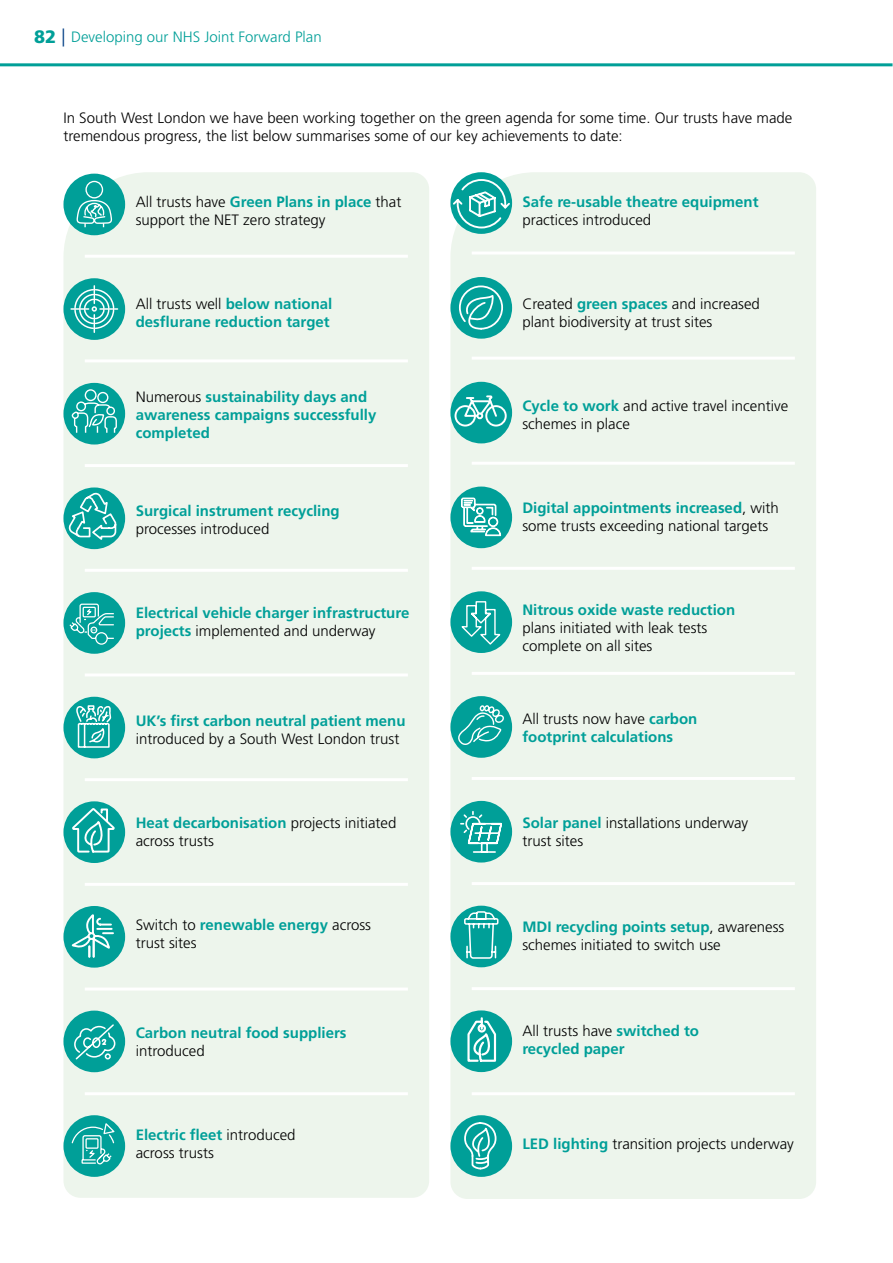
<style>
.page{position:relative;width:893px;height:1263px;background:#fff}
.page>*{position:absolute;margin:0;border:0;box-sizing:border-box;transform-origin:0 0}
.Body_Copy{font:300 15px/18px "Frutiger LT Pro";color:#000}
.Body_Copy-2{font:700 15px/18px "Frutiger LT Pro";color:#009f98}
.t1{font:300 15px "Frutiger LT Pro";color:#009f98}
.s1{font-weight:900;font-size:18px}
.s2{font-size:18px;color:#033f85}
.s3{font-weight:700;color:#009f98}
.s4{font-weight:300;color:#000}
</style>
<div class="page">
<hr style="left:0;top:63px;width:892px;height:3px;background:#009f98">
<div style="left:64px;top:172px;width:365px;height:1026px;background:#edf5ec"></div>
<div style="left:450px;top:172px;width:366px;height:1027px;background:#edf5ec"></div>
<div style="left:63px;top:174px;width:62px;height:61px;background:#009f98;border-radius:50%"></div>
<svg style="left:76px;top:175px;width:37px;height:53px"></svg>
<div style="left:63px;top:383px;width:62px;height:61px;background:#009f98;border-radius:50%"></div>
<svg style="left:71px;top:389px;width:47px;height:45px"></svg>
<svg style="left:450px;top:696px;width:62px;height:62px"></svg>
<div style="left:63px;top:592px;width:62px;height:62px;background:#009f98;border-radius:50%"></div>
<svg style="left:68px;top:603px;width:46px;height:42px"></svg>
<div style="left:450px;top:801px;width:62px;height:61px;background:#009f98;border-radius:50%"></div>
<div style="left:63px;top:487px;width:62px;height:62px;background:#009f98;border-radius:50%"></div>
<svg style="left:67px;top:491px;width:50px;height:52px"></svg>
<div style="left:63px;top:906px;width:62px;height:62px;background:#009f98;border-radius:50%"></div>
<svg style="left:71px;top:913px;width:44px;height:46px"></svg>
<div style="left:450px;top:277px;width:62px;height:62px;background:#009f98;border-radius:50%"></div>
<div style="left:63px;top:278px;width:62px;height:62px;background:#009f98;border-radius:50%"></div>
<svg style="left:70px;top:284px;width:49px;height:50px"></svg>
<div style="left:63px;top:1010px;width:62px;height:62px;background:#009f98;border-radius:50%"></div>
<svg style="left:74px;top:1024px;width:42px;height:36px"></svg>
<div style="left:450px;top:1115px;width:62px;height:62px;background:#009f98;border-radius:50%"></div>
<svg style="left:463px;top:1121px;width:34px;height:49px"></svg>
<div style="left:450px;top:1010px;width:62px;height:62px;background:#009f98;border-radius:50%"></div>
<svg style="left:467px;top:1017px;width:30px;height:45px"></svg>
<div style="left:63px;top:801px;width:62px;height:62px;background:#009f98;border-radius:50%"></div>
<svg style="left:72px;top:807px;width:44px;height:46px"></svg>
<svg style="left:450px;top:382px;width:62px;height:61px"></svg>
<svg style="left:450px;top:486px;width:62px;height:62px"></svg>
<div style="left:450px;top:172px;width:62px;height:62px;background:#009f98;border-radius:50%"></div>
<svg style="left:451px;top:178px;width:61px;height:51px"></svg>
<div style="left:63px;top:697px;width:62px;height:61px;background:#009f98;border-radius:50%"></div>
<svg style="left:76px;top:705px;width:36px;height:43px"></svg>
<div style="left:450px;top:906px;width:62px;height:61px;background:#009f98;border-radius:50%"></div>
<svg style="left:463px;top:910px;width:36px;height:49px"></svg>
<svg style="left:450px;top:591px;width:62px;height:62px"></svg>
<svg style="left:453px;top:285px;width:55px;height:569px"></svg>
<hr style="left:85px;top:255px;width:323px;height:3px;background:#fff">
<hr style="left:472px;top:251px;width:323px;height:3px;background:#fff">
<hr style="left:472px;top:357px;width:323px;height:3px;background:#fff">
<hr style="left:472px;top:462px;width:323px;height:3px;background:#fff">
<hr style="left:472px;top:567px;width:323px;height:3px;background:#fff">
<hr style="left:472px;top:672px;width:323px;height:3px;background:#fff">
<hr style="left:472px;top:777px;width:323px;height:3px;background:#fff">
<hr style="left:472px;top:882px;width:323px;height:3px;background:#fff">
<hr style="left:472px;top:987px;width:323px;height:3px;background:#fff">
<hr style="left:472px;top:1092px;width:323px;height:3px;background:#fff">
<hr style="left:85px;top:359px;width:323px;height:3px;background:#fff">
<hr style="left:85px;top:464px;width:323px;height:3px;background:#fff">
<hr style="left:85px;top:569px;width:323px;height:3px;background:#fff">
<hr style="left:85px;top:673px;width:323px;height:3px;background:#fff">
<hr style="left:85px;top:778px;width:323px;height:3px;background:#fff">
<hr style="left:85px;top:883px;width:323px;height:3px;background:#fff">
<hr style="left:85px;top:987px;width:323px;height:3px;background:#fff">
<hr style="left:85px;top:1092px;width:323px;height:3px;background:#fff">
<div style="left:63px;top:1115px;width:62px;height:62px;background:#009f98;border-radius:50%"></div>
<svg style="left:71px;top:1122px;width:45px;height:43px"></svg>
<p class="t1" style="left:34px;top:28px;width:289px"><span class="s1">82</span> <span class="s2">|</span> Developing our NHS Joint Forward Plan</p>
<p class="Body_Copy" style="left:63px;top:108px;width:730px">In South West London we have been working together on the green agenda for some time. Our trusts have made tremendous progress, the list below summarises some of our key achievements to date:</p>
<p class="Body_Copy" style="left:136px;top:193px;width:267px">All trusts have <span class="s3">Green Plans in place</span> that support the NET zero strategy</p>
<p class="Body_Copy-2" style="left:522px;top:193px;width:238px">Safe re-usable theatre equipment <span class="s4">practices introduced</span></p>
<p class="Body_Copy-2" style="left:136px;top:295px;width:198px"><span class="s4">All trusts well</span> below national desflurane reduction target</p>
<p class="Body_Copy" style="left:522px;top:295px;width:239px">Created <span class="s3">green spaces</span> and increased plant biodiversity at trust sites</p>
<p class="Body_Copy-2" style="left:136px;top:388px;width:242px"><span class="s4">Numerous</span> sustainability days and awareness campaigns successfully completed</p>
<p class="Body_Copy" style="left:522px;top:397px;width:267px"><span class="s3">Cycle to work</span> and active travel incentive schemes in place</p>
<p class="Body_Copy-2" style="left:136px;top:501px;width:205px">Surgical instrument recycling <span class="s4">processes introduced</span></p>
<p class="Body_Copy" style="left:522px;top:498px;width:258px"><span class="s3">Digital appointments increased</span>, with some trusts exceeding national targets</p>
<p class="Body_Copy-2" style="left:136px;top:603px;width:275px">Electrical vehicle charger infrastructure projects <span class="s4">implemented and underway</span></p>
<p class="Body_Copy" style="left:522px;top:600px;width:214px"><span class="s3">Nitrous oxide waste reduction </span>plans initiated with leak tests complete on all sites</p>
<p class="Body_Copy-2" style="left:136px;top:712px;width:271px">UK’s first carbon neutral patient menu <span class="s4">introduced by a South West London trust</span></p>
<p class="Body_Copy-2" style="left:522px;top:710px;width:177px"><span class="s4">All trusts now have</span> carbon footprint calculations</p>
<p class="Body_Copy" style="left:136px;top:814px;width:262px"><span class="s3">Heat decarbonisation</span> projects initiated across trusts</p>
<p class="Body_Copy" style="left:522px;top:814px;width:227px"><span class="s3">Solar panel</span> installations underway trust sites</p>
<p class="Body_Copy" style="left:136px;top:916px;width:237px">Switch to <span class="s3">renewable energy</span> across trust sites</p>
<p class="Body_Copy" style="left:522px;top:918px;width:263px"><span class="s3">MDI recycling points setup</span>, awareness schemes initiated to switch use</p>
<p class="Body_Copy-2" style="left:136px;top:1024px;width:212px">Carbon neutral food suppliers <span class="s4">introduced</span></p>
<p class="Body_Copy-2" style="left:522px;top:1022px;width:178px"><span class="s4">All trusts have</span> switched to recycled paper</p>
<p class="Body_Copy" style="left:136px;top:1126px;width:161px"><span class="s3">Electric fleet</span> introduced across trusts</p>
<p class="Body_Copy" style="left:522px;top:1134px;width:273px"><span class="s3">LED lighting</span> transition projects underway</p>
</div>
